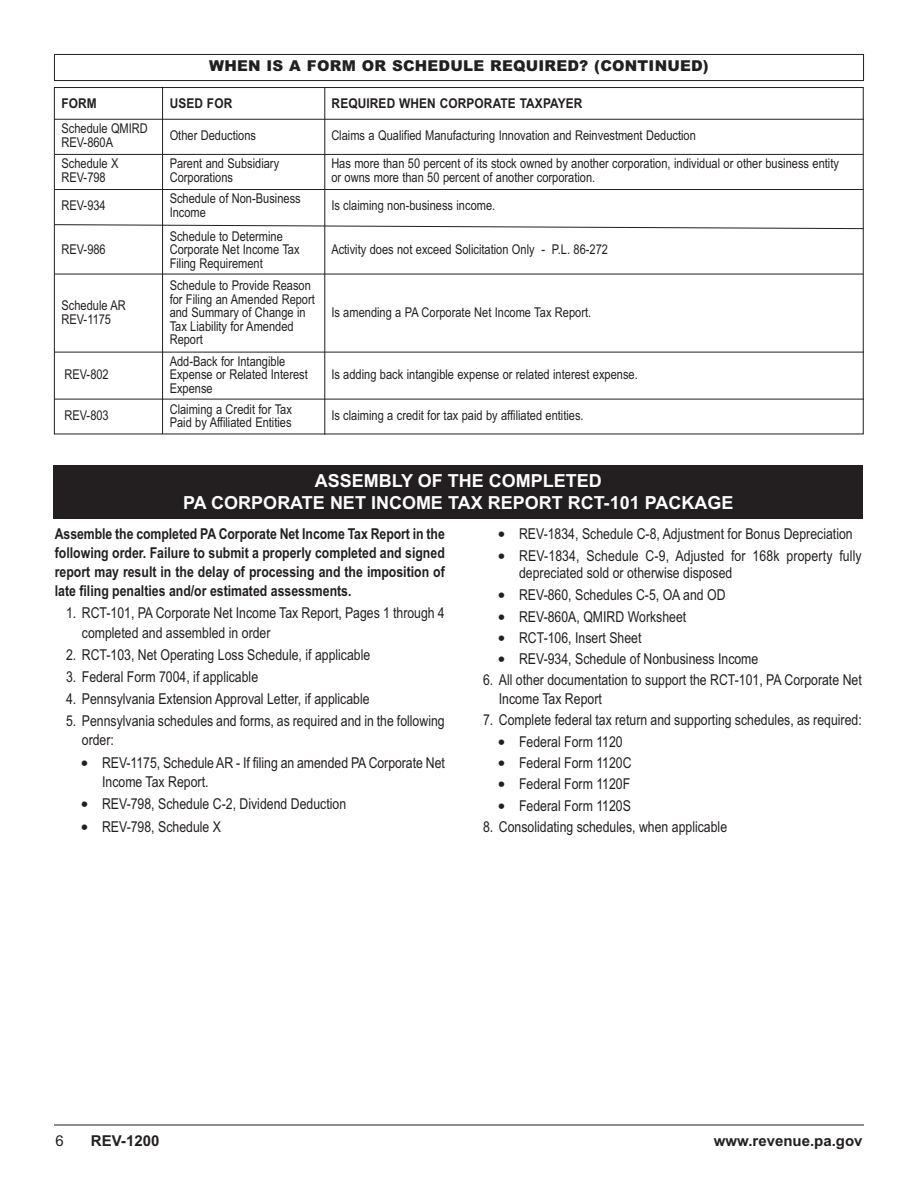
<style>
.page{position:relative;width:918px;height:1188px;background:#fff}
.page>*{position:absolute;margin:0;border:0;box-sizing:border-box;transform-origin:0 0}
.t1{font:700 18px/21.6px "Arial";color:#fff;text-align:center}
.t2{font:15px/19.2px "Arial Narrow";color:#231f20}
.t3{font:700 15px/19.2px "Arial Narrow";color:#231f20;text-align:justify}
.t4{font:900 15px "Arial";letter-spacing:.015em;color:#231f20}
.t5{font:700 15px "Arial";color:#231f20}
.t6{font:15px "Arial";color:#231f20}
.t7{font:13.5px/13.5px "Arial Narrow";color:#231f20}
.t8{font:700 13.5px "Arial";letter-spacing:.01em;color:#231f20;scale:.88 1}
.s1{font-family:"Verdana"}
</style>
<div class="page">
<div style="left:54px;top:54px;width:810px;height:27px;border:1px solid #231f20"></div>
<hr style="left:54px;top:274px;width:809px;height:1px;background:#231f20">
<svg style="left:53px;top:224px;width:811px;height:5px"></svg>
<hr style="left:54px;top:119px;width:810px;height:1px;background:#231f20">
<hr style="left:55px;top:154px;width:808px;height:1px;background:#231f20">
<hr style="left:54px;top:189px;width:809px;height:1px;background:#231f20">
<hr style="left:162px;top:87px;width:1px;height:347px;background:#231f20">
<hr style="left:324px;top:87px;width:1px;height:348px;background:#231f20">
<hr style="left:54px;top:352px;width:810px;height:1px;background:#231f20">
<hr style="left:54px;top:399px;width:810px;height:1px;background:#231f20">
<hr style="left:54px;top:1125px;width:810px;height:1px;background:#231f20">
<div style="left:53px;top:465px;width:810px;height:54px;background:#231f20"></div>
<p class="t4" style="left:209px;top:57px;width:501px">WHEN IS A FORM OR SCHEDULE REQUIRED? (CONTINUED)</p>
<p class="t8" style="left:61px;top:95px;width:42px">FORM</p>
<p class="t8" style="left:170px;top:95px;width:73px">USED FOR</p>
<p class="t8" style="left:332px;top:95px;width:287px">REQUIRED WHEN CORPORATE TAXPAYER</p>
<p class="t7" style="left:62px;top:123px;width:88px">Schedule QMIRD<br>REV-860A</p>
<p class="t7" style="left:170px;top:130px;width:88px">Other Deductions</p>
<p class="t7" style="left:331px;top:130px;width:366px">Claims a Qualified Manufacturing Innovation and Reinvestment Deduction</p>
<p class="t7" style="left:62px;top:158px;width:58px">Schedule X<br>REV-798</p>
<p class="t7" style="left:170px;top:158px;width:111px">Parent and Subsidiary<br>Corporations</p>
<p class="t7" style="left:331px;top:158px;width:509px">Has more than 50 percent of its stock owned by another corporation, individual or other business entity or owns more than 50 percent of another corporation.</p>
<p class="t7" style="left:62px;top:200px;width:46px">REV-934</p>
<p class="t7" style="left:170px;top:193px;width:133px">Schedule of Non-Business<br>Income</p>
<p class="t7" style="left:331px;top:200px;width:165px">Is claiming non-business income.</p>
<p class="t7" style="left:62px;top:244px;width:46px">REV-986</p>
<p class="t7" style="left:62px;top:300px;width:66px">Schedule AR<br>REV-1175</p>
<p class="t7" style="left:65px;top:369px;width:46px">REV-802</p>
<p class="t7" style="left:170px;top:230px;width:131px">Schedule to Determine<br>Corporate Net Income Tax<br>Filing Requirement</p>
<p class="t7" style="left:170px;top:280px;width:147px">Schedule to Provide Reason for Filing an Amended Report and Summary of Change in<br>Tax Liability for Amended<br>Report</p>
<p class="t7" style="left:170px;top:356px;width:140px">Add-Back for Intangible<br>Expense or Related Interest<br>Expense</p>
<p class="t7" style="left:331px;top:244px;width:278px">Activity does not exceed Solicitation Only - P.L. 86-272</p>
<p class="t7" style="left:331px;top:307px;width:261px">Is amending a PA Corporate Net Income Tax Report.</p>
<p class="t7" style="left:331px;top:369px;width:308px">Is adding back intangible expense or related interest expense.</p>
<p class="t7" style="left:65px;top:410px;width:46px">REV-803</p>
<p class="t7" style="left:170px;top:403px;width:124px">Claiming a Credit for Tax<br>Paid by Affiliated Entities</p>
<p class="t7" style="left:331px;top:410px;width:254px">Is claiming a credit for tax paid by affiliated entities.</p>
<p class="t1" style="left:183px;top:470px;width:552px">ASSEMBLY OF THE COMPLETED<br>PA CORPORATE NET INCOME TAX REPORT RCT-101 PACKAGE</p>
<p class="t3" style="left:55px;top:525px;width:392px">Assemble the completed PA Corporate Net Income Tax Report in the following order. Failure to submit a properly completed and signed report may result in the delay of processing and the imposition of late filing penalties and/or estimated assessments.</p>
<p class="t2" style="left:82px;top:605px;width:364px;text-indent:-16px">1. RCT-101, PA Corporate Net Income Tax Report, Pages 1 through 4 completed and assembled in order</p>
<p class="t2" style="left:66px;top:646px;width:306px">2. RCT-103, Net Operating Loss Schedule, if applicable</p>
<p class="t2" style="left:66px;top:668px;width:194px">3. Federal Form 7004, if applicable</p>
<p class="t2" style="left:66px;top:691px;width:305px">4. Pennsylvania Extension Approval Letter, if applicable</p>
<p class="t2" style="left:82px;top:713px;width:364px;text-indent:-16px">5. Pennsylvania schedules and forms, as required and in the following order:</p>
<p class="t2" style="left:102px;top:755px;width:344px;line-height:18.6px;text-indent:-22px"><span class="s1">•</span> REV-1175, Schedule AR - If filing an amended PA Corporate Net<br>Income Tax Report.</p>
<p class="t2" style="left:80px;top:796px;width:267px"><span class="s1">•</span> REV-798, Schedule C-2, Dividend Deduction</p>
<p class="t2" style="left:80px;top:818px;width:142px"><span class="s1">•</span> REV-798, Schedule X</p>
<p class="t2" style="left:497px;top:526px;width:357px"><span class="s1">•</span> REV-1834, Schedule C-8, Adjustment for Bonus Depreciation</p>
<p class="t2" style="left:519px;top:548px;width:344px;line-height:17.9px;text-indent:-22px"><span class="s1">•</span> REV-1834, Schedule C-9, Adjusted for 168k property fully depreciated sold or otherwise disposed</p>
<p class="t2" style="left:497px;top:587px;width:230px"><span class="s1">•</span> REV-860, Schedules C-5, OA and OD</p>
<p class="t2" style="left:497px;top:608px;width:190px"><span class="s1">•</span> REV-860A, QMIRD Worksheet</p>
<p class="t2" style="left:497px;top:630px;width:146px"><span class="s1">•</span> RCT-106, Insert Sheet</p>
<p class="t2" style="left:497px;top:651px;width:262px"><span class="s1">•</span> REV-934, Schedule of Nonbusiness Income</p>
<p class="t2" style="left:499px;top:672px;width:364px;line-height:18.3px;text-indent:-16px">6. All other documentation to support the RCT-101, PA Corporate Net<br>Income Tax Report</p>
<p class="t2" style="left:483px;top:711px;width:380px">7. Complete federal tax return and supporting schedules, as required:</p>
<p class="t2" style="left:497px;top:733px;width:127px"><span class="s1">•</span> Federal Form 1120</p>
<p class="t2" style="left:497px;top:755px;width:136px"><span class="s1">•</span> Federal Form 1120C</p>
<p class="t2" style="left:497px;top:776px;width:134px"><span class="s1">•</span> Federal Form 1120F</p>
<p class="t2" style="left:497px;top:797px;width:135px"><span class="s1">•</span> Federal Form 1120S</p>
<p class="t2" style="left:483px;top:818px;width:246px">8. Consolidating schedules, when applicable</p>
<p class="t6" style="left:56px;top:1132px;width:10px">6</p>
<p class="t5" style="left:91px;top:1132px;width:70px">REV-1200</p>
<p class="t5" style="left:714px;top:1132px;width:150px">www.revenue.pa.gov</p>
</div>
